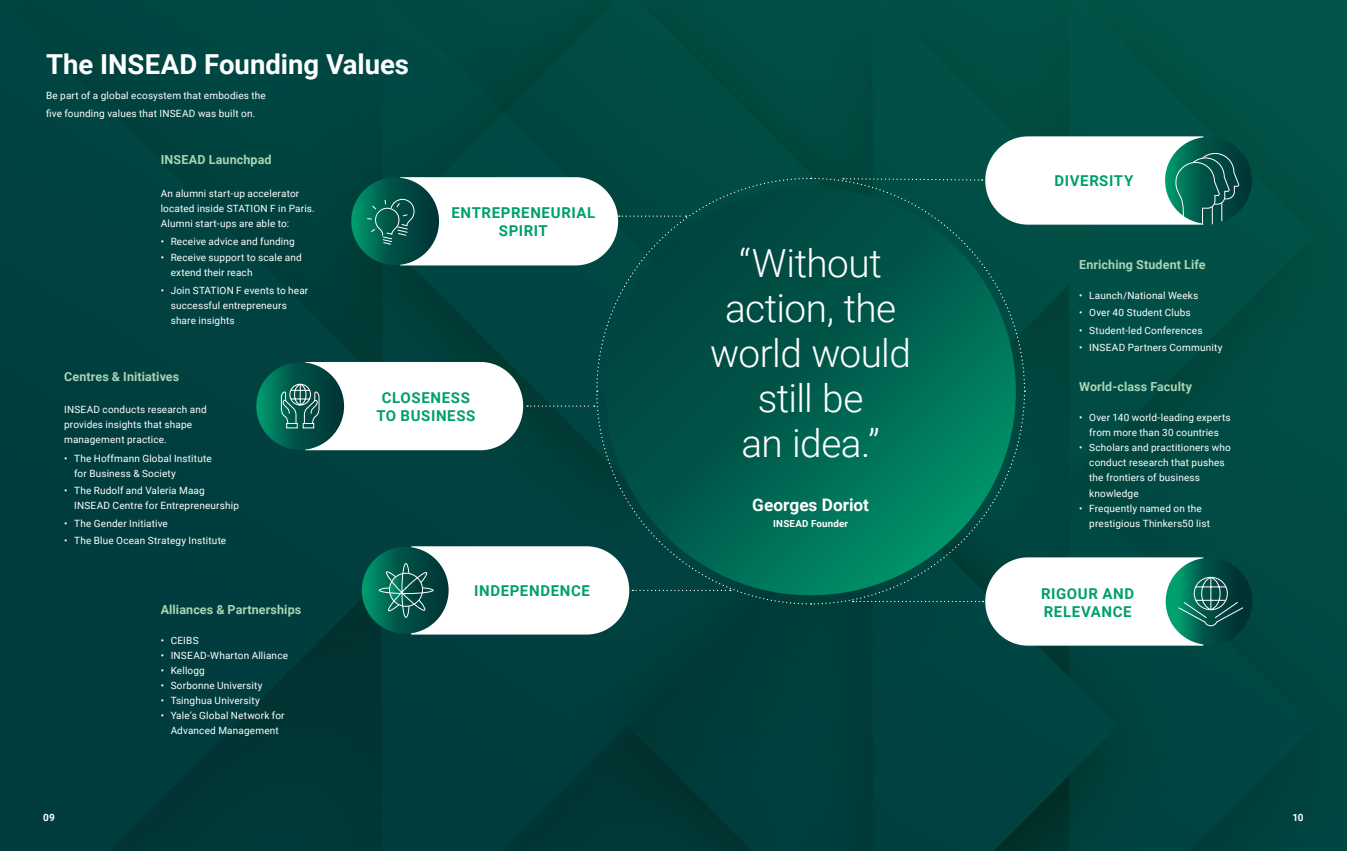
<style>
.page{position:relative;width:1347px;height:851px;background:#fff}
.page>*{position:absolute;margin:0;border:0;box-sizing:border-box;transform-origin:0 0}
.t1{font:300 38.75px/45px "Roboto";letter-spacing:-.015em;color:#fff;text-align:center}
.t2{font:700 27.5px "Roboto";color:#fff}
.t3{font:700 17.25px "Roboto";color:#fff}
.t4{font:700 15px/18px "Roboto";letter-spacing:.04em;color:#009f6e;text-align:center}
.t5{font:700 12.5px "Roboto";letter-spacing:.01em;color:#a8d4b3}
.t6{font:10px/15px "Roboto";letter-spacing:.015em;color:#fff}
.t7{font:700 10px "Roboto";color:#fff}
.t8{font:700 9.75px "Roboto";letter-spacing:.025em;color:#fff}
</style>
<div class="page">
<img style="left:0;top:0;width:1346px;height:850px">
<svg style="left:256px;top:362px;width:88px;height:88px"></svg>
<div style="left:1165px;top:137px;width:86px;height:87px;background:#003636;border-radius:43px"></div>
<div style="left:1165px;top:557px;width:87px;height:87px;background:#003233;border-radius:43px"></div>
<svg style="left:280px;top:136px;width:964px;height:509px"></svg>
<h2 class="t2" style="left:46px;top:45px;width:364px">The INSEAD Founding Values</h2>
<p class="t6" style="left:46px;top:86px;width:221px;line-height:17.5px">Be part of a global ecosystem that embodies the five founding values that INSEAD was built on.</p>
<p class="t5" style="left:161px;top:151px;width:112px">INSEAD Launchpad</p>
<p class="t6" style="left:161px;top:185px;width:156px">An alumni start-up accelerator located inside STATION F in Paris.<br>Alumni start-ups are able to:</p>
<p class="t6" style="left:161px;top:233px;width:136px">• Receive advice and funding</p>
<p class="t6" style="left:171px;top:250px;width:133px;text-indent:-10px">• Receive support to scale and extend their reach</p>
<p class="t6" style="left:171px;top:282px;width:139px;text-indent:-10px">• Join STATION F events to hear successful entrepreneurs share insights</p>
<h3 class="t4" style="left:451px;top:203px;width:145px">ENTREPRENEURIAL<br>SPIRIT</h3>
<p class="t5" style="left:64px;top:367px;width:116px">Centres &amp; Initiatives</p>
<p class="t6" style="left:64px;top:402px;width:144px">INSEAD conducts research and provides insights that shape management practice.</p>
<p class="t6" style="left:74px;top:450px;width:139px;text-indent:-10px">• The Hoffmann Global Institute for Business &amp; Society</p>
<p class="t6" style="left:74px;top:482px;width:166px;text-indent:-10px">• The Rudolf and Valeria Maag<br>INSEAD Centre for Entrepreneurship</p>
<p class="t6" style="left:64px;top:515px;width:105px">• The Gender Initiative</p>
<p class="t6" style="left:64px;top:532px;width:164px">• The Blue Ocean Strategy Institute</p>
<p class="t5" style="left:161px;top:600px;width:142px">Alliances &amp; Partnerships</p>
<p class="t6" style="left:161px;top:632px;width:39px">• CEIBS</p>
<p class="t6" style="left:161px;top:647px;width:129px">• INSEAD-Wharton Alliance</p>
<p class="t6" style="left:161px;top:662px;width:46px">• Kellogg</p>
<p class="t6" style="left:161px;top:677px;width:103px">• Sorbonne University</p>
<p class="t6" style="left:161px;top:692px;width:101px">• Tsinghua University</p>
<p class="t6" style="left:161px;top:707px;width:125px;text-align:center">• Yale’s Global Network for<br>Advanced Management</p>
<h3 class="t4" style="left:376px;top:388px;width:101px">CLOSENESS<br>TO BUSINESS</h3>
<h3 class="t4" style="left:474px;top:581px;width:117px">INDEPENDENCE</h3>
<h3 class="t4" style="left:1054px;top:171px;width:80px">DIVERSITY</h3>
<h1 class="t1" style="left:710px;top:239px;width:202px">“Without action, the world would still be<br>an idea.”</h1>
<p class="t5" style="left:1079px;top:255px;width:128px">Enriching Student Life</p>
<p class="t6" style="left:1079px;top:287px;width:120px">• Launch/National Weeks</p>
<p class="t6" style="left:1079px;top:305px;width:113px">• Over 40 Student Clubs</p>
<p class="t6" style="left:1079px;top:322px;width:125px">• Student-led Conferences</p>
<p class="t6" style="left:1079px;top:340px;width:145px">• INSEAD Partners Community</p>
<p class="t5" style="left:1079px;top:378px;width:114px">World-class Faculty</p>
<p class="t6" style="left:1079px;top:410px;width:153px;text-align:center">• Over 140 world-leading experts from more than 30 countries</p>
<p class="t6" style="left:1089px;top:440px;width:143px;text-indent:-10px">• Scholars and practitioners who conduct research that pushes the frontiers of business knowledge</p>
<p class="t6" style="left:1089px;top:500px;width:122px;text-indent:-10px">• Frequently named on the prestigious Thinkers50 list</p>
<h3 class="t3" style="left:752px;top:492px;width:118px">Georges Doriot</h3>
<p class="t8" style="left:773px;top:516px;width:76px">INSEAD Founder</p>
<h3 class="t4" style="left:1041px;top:583px;width:94px;text-align:left">RIGOUR AND<br>RELEVANCE</h3>
<p class="t7" style="left:43px;top:810px;width:13px">09</p>
<p class="t7" style="left:1292px;top:810px;width:13px">10</p>
</div>
